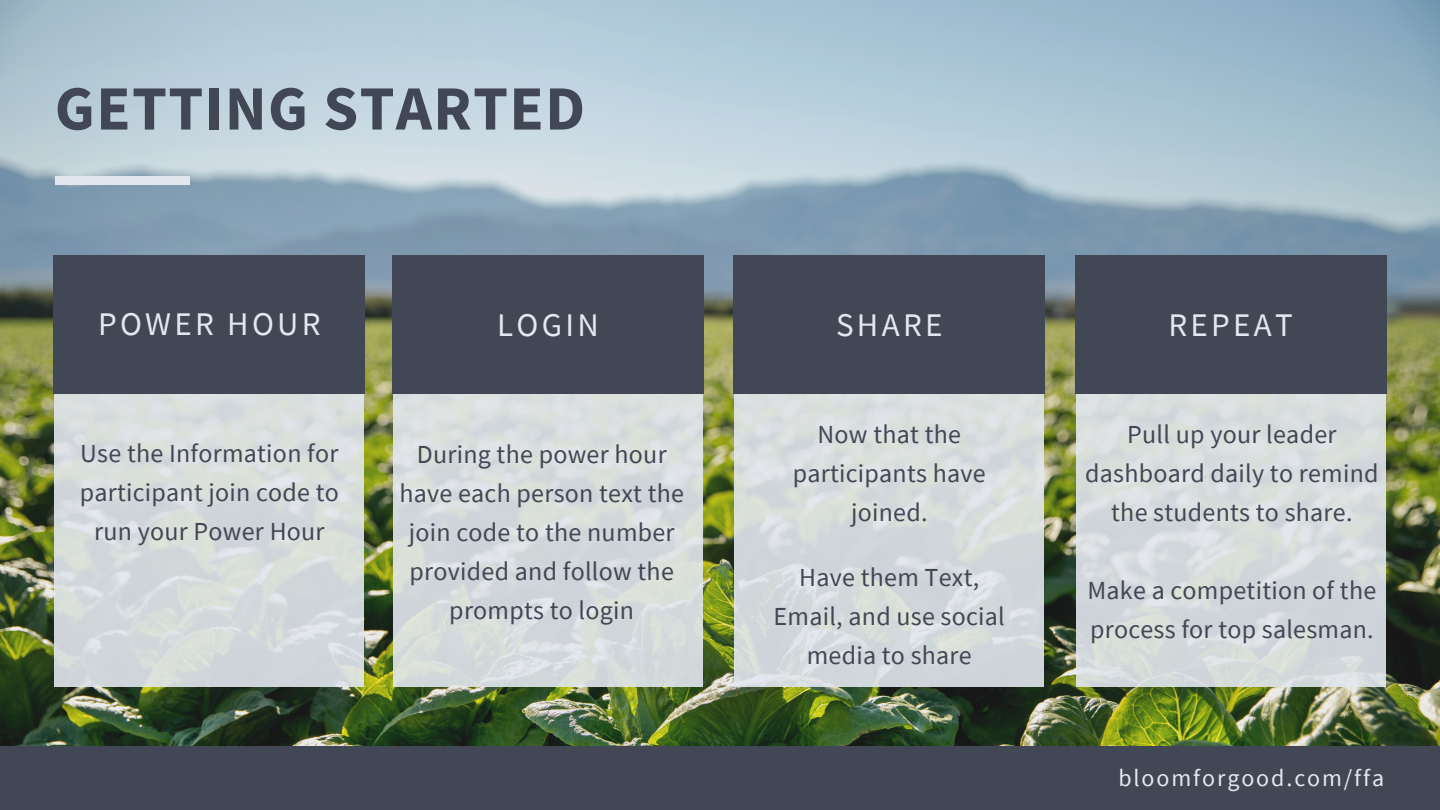
<style>
.page{position:relative;width:1440px;height:810px;background:#fff}
.page>*{position:absolute;margin:0;border:0;box-sizing:border-box;transform-origin:0 0}
.t1{font:700 63px "Source Sans Pro";letter-spacing:.02em;color:#414754}
.t2{font:33px "Source Sans Pro";letter-spacing:.1em;color:#e3e8f0}
.t3{font:26px/39px "Source Sans Pro";letter-spacing:.01em;color:#414754;text-align:center}
.t4{font:24px "Source Sans Pro";letter-spacing:.08em;color:#e3e8f0}
</style>
<div class="page">
<img style="left:0;top:0;width:1440px;height:746px">
<div style="left:393px;top:255px;width:310px;height:431px;background:linear-gradient(to right,#d6dcdd,#d6dcdd)"></div>
<svg style="left:734px;top:394px;width:310px;height:292px;background:#d5dbdd"></svg>
<div style="left:1076px;top:255px;width:309px;height:431px;background:linear-gradient(to right,#d7dddd,#d5dbdc)"></div>
<div style="left:54px;top:255px;width:310px;height:431px;background:#d7ddda"></div>
<div style="left:53px;top:255px;width:312px;height:139px;background:#414754"></div>
<div style="left:0;top:746px;width:1440px;height:64px;background:#414754"></div>
<div style="left:55px;top:176px;width:135px;height:9px;background:#e3e8f0"></div>
<div style="left:392px;top:255px;width:312px;height:139px;background:#414754"></div>
<div style="left:733px;top:255px;width:312px;height:139px;background:#414754"></div>
<div style="left:1075px;top:255px;width:312px;height:139px;background:#414754"></div>
<p class="t1" style="left:55px;top:68px;width:532px">GETTING STARTED</p>
<p class="t2" style="left:98px;top:303px;width:224px">POWER HOUR</p>
<p class="t3" style="left:80px;top:433px;width:261px">Use the Information for participant join code to run your Power Hour</p>
<p class="t2" style="left:497px;top:304px;width:103px">LOGIN</p>
<p class="t3" style="left:399px;top:434px;width:286px">During the power hour have each person text the join code to the number provided and follow the prompts to login</p>
<p class="t2" style="left:836px;top:304px;width:108px">SHARE</p>
<p class="t3" style="left:793px;top:415px;width:195px">Now that the participants have joined.</p>
<p class="t3" style="left:774px;top:557px;width:233px">Have them Text,<br>Email, and use social media to share</p>
<p class="t2" style="left:1168px;top:304px;width:126px">REPEAT</p>
<p class="t3" style="left:1085px;top:415px;width:295px">Pull up your leader dashboard daily to remind the students to share.</p>
<p class="t3" style="left:1087px;top:571px;width:290px;text-align:left">Make a competition of the process for top salesman.</p>
<p class="t4" style="left:1118px;top:763px;width:267px">bloomforgood.com/ffa</p>
</div>
